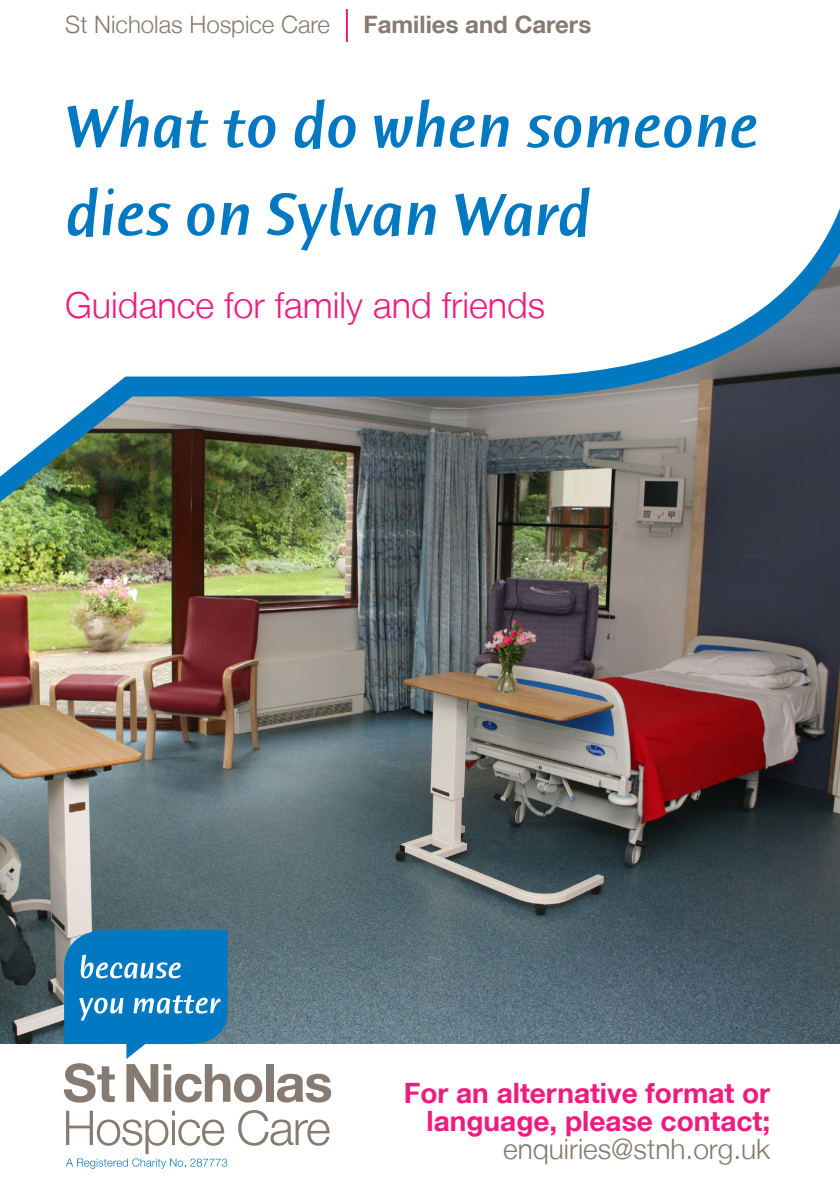
<style>
.page{position:relative;width:840px;height:1191px;background:#fff}
.page>*{position:absolute;margin:0;border:0;box-sizing:border-box;transform-origin:0 0}
.t1{font:italic 500 64px/88px "Humana Sans ITC";color:#0079c2}
.t2{font:300 36px "Helvetica Neue LT";color:#ed1d80}
.t3{font:700 28px/28px "Helvetica Neue LT";color:#ed1d80;text-align:right}
.t4{font:300 28px "Helvetica Neue LT";color:#877a70}
.t5{font:300 24px "Helvetica Neue LT";color:#877a70}
.t6{font:700 24px "Helvetica Neue LT";color:#877a70}
</style>
<div class="page">
<img style="left:0;top:516px;width:839px;height:527px">
<div style="left:266px;top:1064px;width:7px;height:37px;background:#877a70"></div>
<svg style="left:277px;top:1073px;width:54px;height:29px"></svg>
<svg style="left:238px;top:1110px;width:91px;height:35px"></svg>
<svg style="left:66px;top:1110px;width:161px;height:58px"></svg>
<svg style="left:64px;top:930px;width:198px;height:172px"></svg>
<svg style="left:0;top:211px;width:839px;height:305px"></svg>
<hr style="left:346px;top:9px;width:2px;height:33px;background:#ed1d80">
<p class="t5" style="left:65px;top:10px;width:266px">St Nicholas Hospice Care</p>
<p class="t6" style="left:363px;top:10px;width:229px">Families and Carers</p>
<p class="t1" style="left:65px;top:84px;width:694px">What to do when someone dies on Sylvan Ward</p>
<p class="t2" style="left:65px;top:283px;width:481px">Guidance for family and friends</p>
<p class="t3" style="left:403px;top:1078px;width:368px">For an alternative format or language, please contact;</p>
<p class="t4" style="left:503px;top:1131px;width:268px">enquiries@stnh.org.uk</p>
</div>
